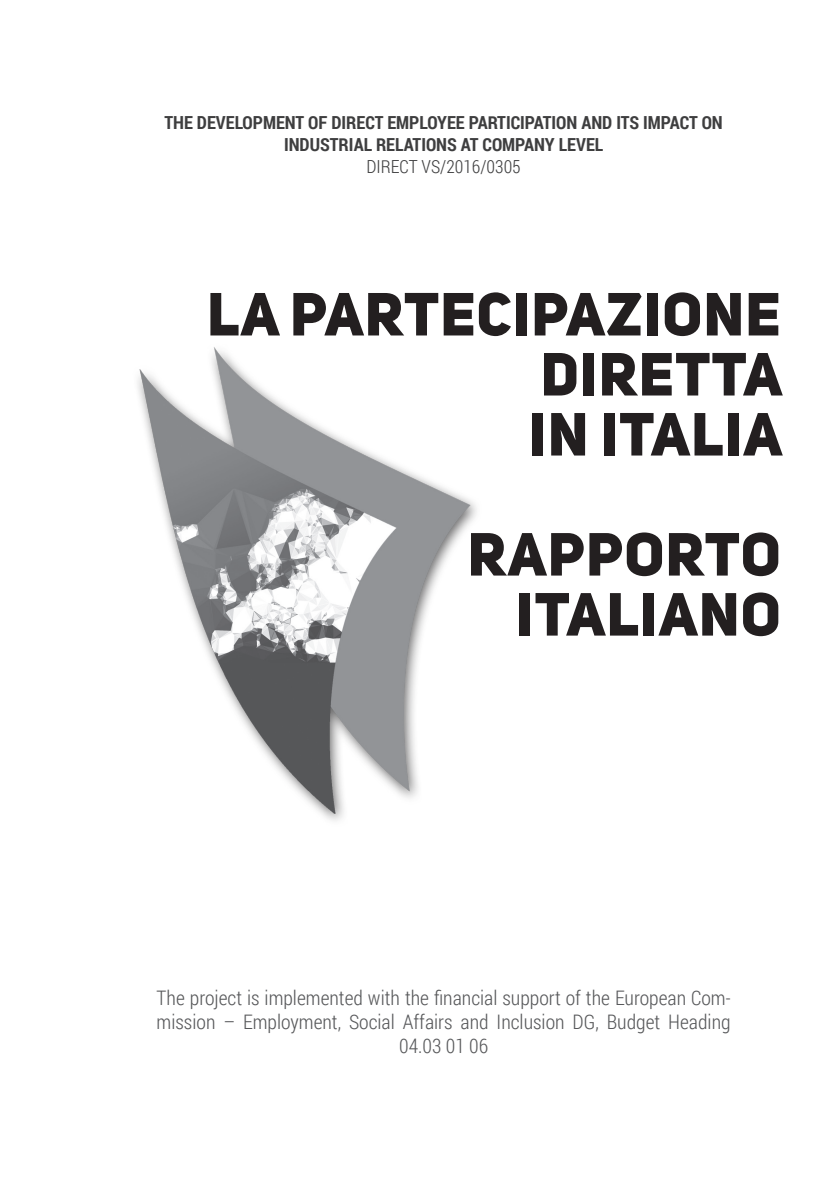
<style>
.page{position:relative;width:840px;height:1191px;background:#fff}
.page>*{position:absolute;margin:0;border:0;box-sizing:border-box;transform-origin:0 0}
.t1{font:800 60px/60px "Uni Sans";letter-spacing:.02em;color:#231f20;text-align:justify}
.t2{font:300 20px/24px "Roboto Condensed";color:#57585a;text-align:center}
.t3{font:700 18px/21.6px "Roboto Condensed";color:#3e3e3f;text-align:center}
.t4{font:300 18px "Roboto Condensed";color:#3e3e3f}
</style>
<div class="page">
<img style="left:137px;top:347px;width:340px;height:474px">
<p class="t3" style="left:164px;top:112px;width:559px">THE DEVELOPMENT OF DIRECT EMPLOYEE PARTICIPATION AND ITS IMPACT ON<br>INDUSTRIAL RELATIONS AT COMPANY LEVEL</p>
<p class="t4" style="left:366px;top:154px;width:156px">DIRECT VS/2016/0305</p>
<h1 class="t1" style="left:529px;top:283px;width:254px;text-indent:-322px">LA PARTECIPAZIONE DIRETTA IN ITALIA</h1>
<h1 class="t1" style="left:467px;top:523px;width:314px;text-align:right">RAPPORTO<br>ITALIANO</h1>
<p class="t2" style="left:156px;top:985px;width:575px">The project is implemented with the financial support of the European Com&shy;mission – Employment, Social Affairs and Inclusion DG, Budget Heading<br>04.03 01 06</p>
</div>
